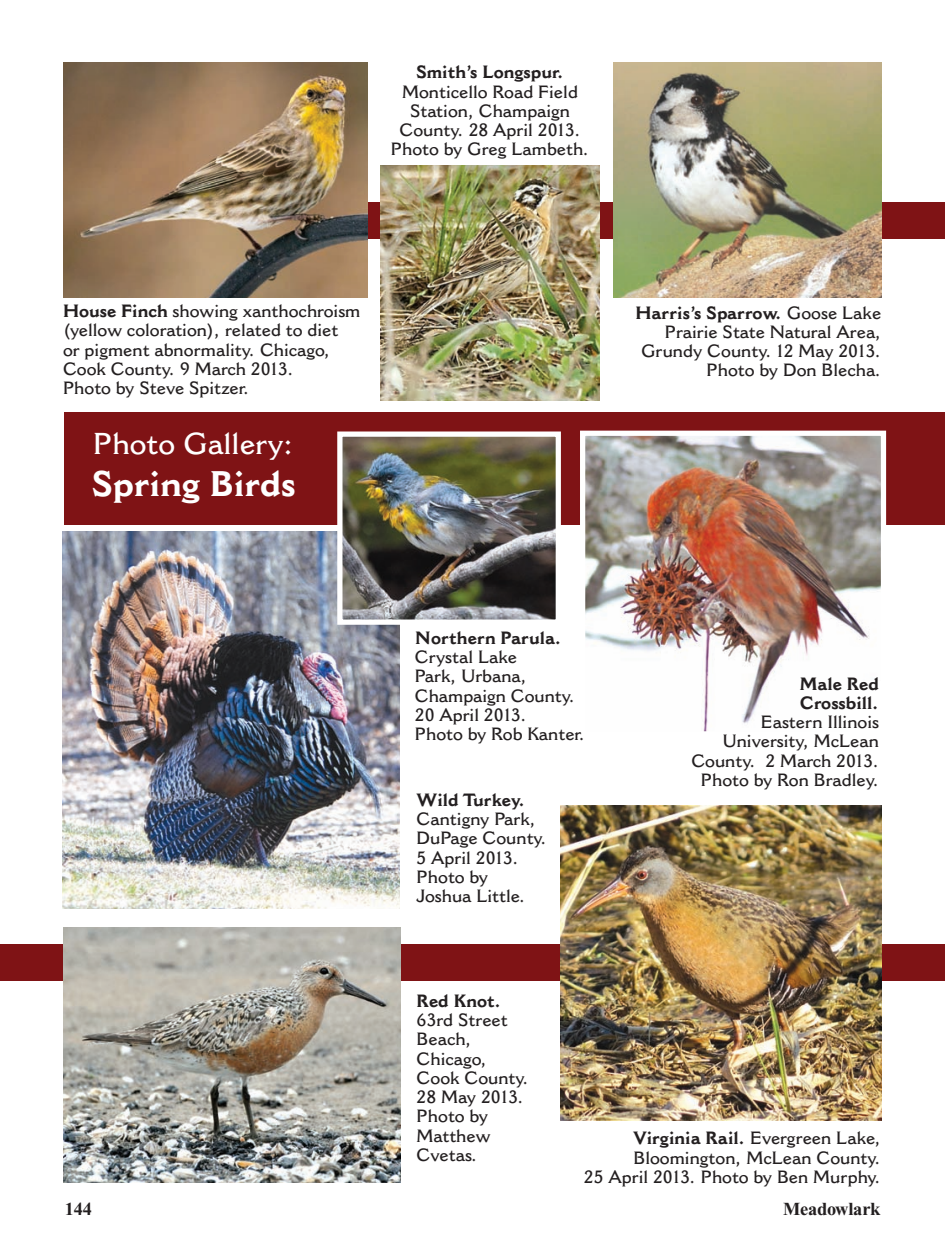
<style>
.page{position:relative;width:945px;height:1259px;background:#fff}
.page>*{position:absolute;margin:0;border:0;box-sizing:border-box;transform-origin:0 0}
.t1{font:700 35px "Cantoria";color:#fff}
.t2{font:600 29.75px "Cantoria";color:#fff}
.t3{font:700 18.38px "Times New Roman";letter-spacing:-.01em;color:#231f20}
.t4{font:600 17.5px/19.2px "Cantoria";color:#231f20}
.s1{font-weight:700}
</style>
<div class="page">
<div style="left:0;top:944px;width:881px;height:37px;background:#7f1315"></div>
<div style="left:883px;top:944px;width:62px;height:37px;background:#7f1315"></div>
<div style="left:63px;top:202px;width:881px;height:37px;background:#7f1315"></div>
<img style="left:561px;top:805px;width:321px;height:315px">
<div style="left:65px;top:412px;width:880px;height:112px;background:#7f1315"></div>
<img style="left:63px;top:927px;width:337px;height:255px">
<img style="left:613px;top:62px;width:268px;height:236px">
<img style="left:63px;top:62px;width:305px;height:236px">
<img style="left:381px;top:165px;width:218px;height:235px">
<img style="left:63px;top:531px;width:337px;height:377px">
<img style="left:586px;top:436px;width:294px;height:294px">
<div style="left:580px;top:430px;width:306px;height:306px;border:5px solid #fff"></div>
<img style="left:343px;top:437px;width:212px;height:181px">
<div style="left:337px;top:431px;width:224px;height:193px;border:5px solid #fff"></div>
<div style="left:848px;top:681px;width:59px;height:59px;background:#fff"></div>
<p class="t4" style="left:391px;top:63px;width:200px;text-align:center"><span class="s1">Smith’s Longspur.<br></span>Monticello Road Field<br>Station, Champaign<br>County. 28 April 2013.<br>Photo by Greg Lambeth.</p>
<p class="t4" style="left:63px;top:301px;width:299px"><span class="s1">House Finch</span> showing xanthochroism (yellow coloration), related to diet<br>or pigment abnormality. Chicago,<br>Cook County. 9 March 2013.<br>Photo by Steve Spitzer.</p>
<p class="t4" style="left:636px;top:303px;width:247px;text-align:right"><span class="s1">Harris’s Sparrow.</span> Goose Lake<br>Prairie State Natural Area,<br>Grundy County. 12 May 2013.<br>Photo by Don Blecha.</p>
<p class="t2" style="left:93px;top:426px;width:202px">Photo Gallery:</p>
<p class="t1" style="left:91px;top:463px;width:206px">Spring Birds</p>
<p class="t4" style="left:415px;top:628px;width:172px"><span class="s1">Northern Parula.<br></span>Crystal Lake<br>Park, Urbana,<br>Champaign County.<br>20 April 2013.<br>Photo by Rob Kanter.</p>
<p class="t4" style="left:417px;top:790px;width:132px"><span class="s1">Wild Turkey.<br></span>Cantigny Park,<br>DuPage County.<br>5 April 2013.<br>Photo by<br>Joshua Little.</p>
<p class="t4" style="left:691px;top:673px;width:189px;text-align:right"><span class="s1">Male Red<br>Crossbill.<br></span>Eastern Illinois<br>University, McLean<br>County. 2 March 2013.<br>Photo by Ron Bradley.</p>
<p class="t4" style="left:417px;top:990px;width:114px"><span class="s1">Red Knot.<br></span>63rd Street<br>Beach,<br>Chicago,<br>Cook County.<br>28 May 2013.<br>Photo by<br>Matthew<br>Cvetas.</p>
<p class="t4" style="left:584px;top:1128px;width:299px;text-align:right"><span class="s1">Virginia Rail.</span> Evergreen Lake,<br>Bloomington, McLean County.<br>25 April 2013. Photo by Ben Murphy.</p>
<p class="t3" style="left:65px;top:1198px;width:29px">144</p>
<p class="t3" style="left:783px;top:1198px;width:99px">Meadowlark</p>
</div>
